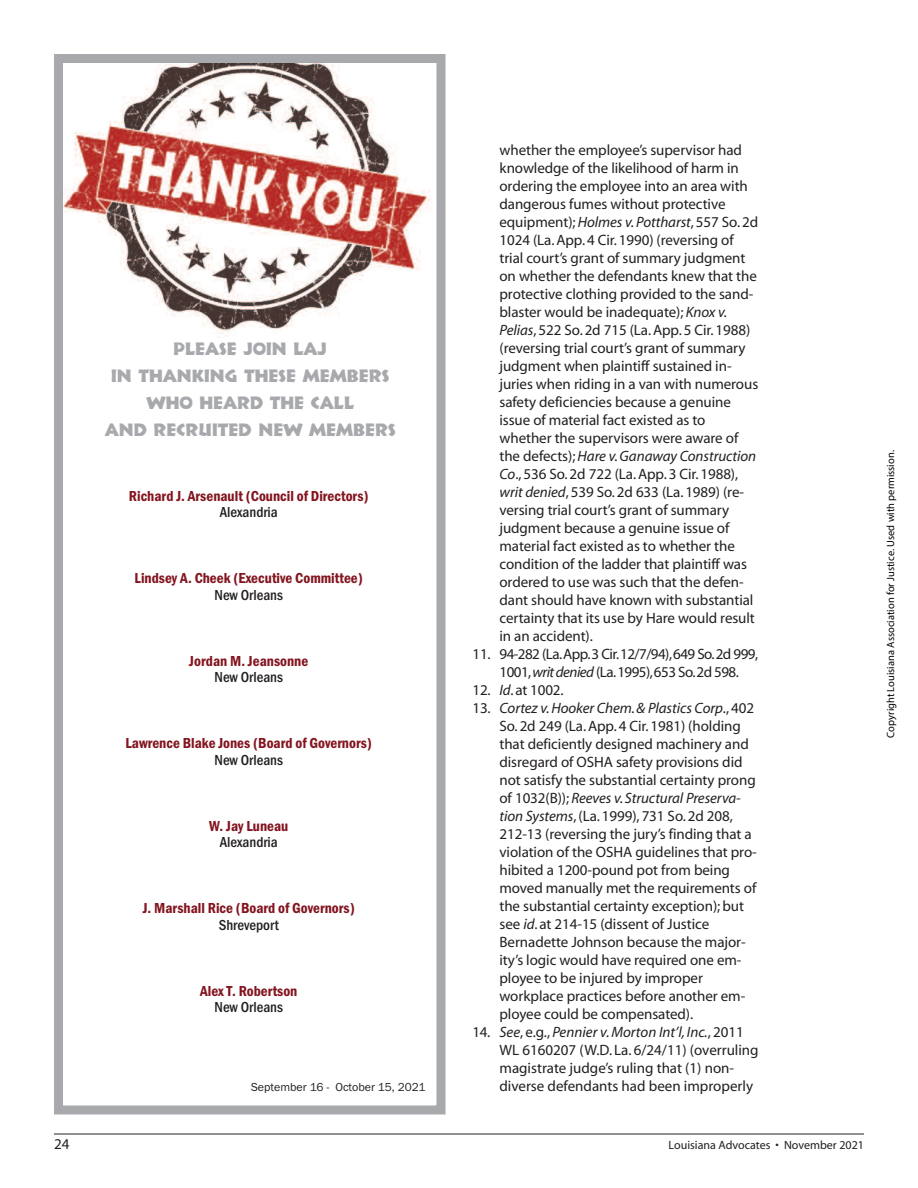
<style>
.page{position:relative;width:918px;height:1188px;background:#fff}
.page>*{position:absolute;margin:0;border:0;box-sizing:border-box;transform-origin:0 0}
.t1{font:18px/27px "Indy Normal";color:#a8a9ad;text-align:center}
.t2{font:15px/18px "Myriad";letter-spacing:-.005em;color:#231f20}
.t3{font:600 condensed 15px "Franklin Gothic";color:#83151f}
.t4{font:15px/18px "Myriad";letter-spacing:-.035em;color:#231f20;text-align:center}
.t5{font:500 condensed 15px "Franklin Gothic";color:#231f20}
.t6{font:12px "Myriad";color:#231f20}
.t7{font:12px "Franklin Gothic";color:#231f20}
.t8{font:10.5px "Myriad Pro";color:#000}
.s1{font-style:italic}
</style>
<div class="page">
<hr style="left:54px;top:1134px;width:810px;height:1px;background:#231f20">
<img style="left:64px;top:64px;width:368px;height:274px">
<div style="left:54px;top:54px;width:392px;height:1061px;border:9px solid #a8a9ad"></div>
<p class="t1" style="left:105px;top:335px;width:293px">PLEASE JOIN LAJ<br>IN THANKING THESE MEMBERS<br>WHO HEARD THE CALL<br>AND RECRUITED NEW MEMBERS</p>
<p class="t3" style="left:129px;top:487px;width:241px">Richard J. Arsenault (Council of Directors)</p>
<p class="t5" style="left:220px;top:503px;width:60px">Alexandria</p>
<p class="t3" style="left:135px;top:569px;width:230px">Lindsey A. Cheek (Executive Committee)</p>
<p class="t5" style="left:215px;top:586px;width:70px">New Orleans</p>
<p class="t3" style="left:189px;top:652px;width:120px">Jordan M. Jeansonne</p>
<p class="t5" style="left:215px;top:668px;width:70px">New Orleans</p>
<p class="t3" style="left:126px;top:734px;width:248px">Lawrence Blake Jones (Board of Governors)</p>
<p class="t5" style="left:215px;top:751px;width:70px">New Orleans</p>
<p class="t3" style="left:209px;top:817px;width:81px">W. Jay Luneau</p>
<p class="t5" style="left:220px;top:833px;width:60px">Alexandria</p>
<p class="t3" style="left:143px;top:899px;width:214px">J. Marshall Rice (Board of Governors)</p>
<p class="t5" style="left:219px;top:916px;width:62px">Shreveport</p>
<p class="t3" style="left:200px;top:982px;width:99px">Alex T. Robertson</p>
<p class="t5" style="left:215px;top:998px;width:70px">New Orleans</p>
<p class="t7" style="left:251px;top:1080px;width:176px">September 16 - October 15, 2021</p>
<p class="t2" style="left:500px;top:143px;width:260px">whether the employee’s supervisor had knowledge of the likelihood of harm in ordering the employee into an area with dangerous fumes without protective equipment); <span class="s1">Holmes v. Pottharst</span>, 557 So. 2d 1024 (La. App. 4 Cir. 1990) (reversing of trial court’s grant of summary judgment on whether the defendants knew that the protective clothing provided to the sand&shy;blaster would be inadequate); <span class="s1">Knox v.<br>Pelias</span>, 522 So. 2d 715 (La. App. 5 Cir. 1988) (reversing trial court’s grant of summary judgment when plaintiff sustained in&shy;juries when riding in a van with numerous safety deficiencies because a genuine issue of material fact existed as to whether the supervisors were aware of the defects); <span class="s1">Hare v. Ganaway Construction Co</span>., 536 So. 2d 722 (La. App. 3 Cir. 1988), <span class="s1">writ denied</span>, 539 So. 2d 633 (La. 1989) (re&shy;versing trial court’s grant of summary judgment because a genuine issue of material fact existed as to whether the condition of the ladder that plaintiff was ordered to use was such that the defen&shy;dant should have known with substantial certainty that its use by Hare would result in an accident).</p>
<p class="t4" style="left:472px;top:647px;width:287px">11. 94-282 (La. App. 3 Cir. 12/7/94), 649 So. 2d 999,<br>1001, <span class="s1">writ denied</span> (La. 1995), 653 So. 2d 598.</p>
<p class="t2" style="left:472px;top:683px;width:93px">12. <span class="s1">Id</span>. at 1002.</p>
<p class="t2" style="left:499px;top:701px;width:259px;text-indent:-27px">13. <span class="s1">Cortez v. Hooker Chem. &amp; Plastics Corp</span>., 402<br>So. 2d 249 (La. App. 4 Cir. 1981) (holding that deficiently designed machinery and disregard of OSHA safety provisions did not satisfy the substantial certainty prong of 1032(B)); <span class="s1">Reeves v. Structural Preserva&shy;tion Systems</span>, (La. 1999), 731 So. 2d 208, 212-13 (reversing the jury’s finding that a violation of the OSHA guidelines that pro&shy;hibited a 1200-pound pot from being moved manually met the requirements of the substantial certainty exception); but see <span class="s1">id</span>. at 214-15 (dissent of Justice Bernadette Johnson because the major&shy;ity’s logic would have required one em&shy;ployee to be injured by improper workplace practices before another em&shy;ployee could be compensated).</p>
<p class="t2" style="left:499px;top:1025px;width:261px;text-indent:-27px">14. <span class="s1">See</span>, e.g., <span class="s1">Pennier v. Morton Int’l, Inc.</span>, 2011<br>WL 6160207 (W.D. La. 6/24/11) (overruling magistrate judge’s ruling that (1) non&shy;diverse defendants had been improperly</p>
<p class="t2" style="left:54px;top:1136px;width:17px">24</p>
<p class="t6" style="left:669px;top:1141px;width:197px">Louisiana Advocates • November 2021</p>
<p class="t8" style="left:884px;top:738px;width:289px;rotate:-90deg">Copyright Louisiana Association for Justice. Used with permission.</p>
</div>
